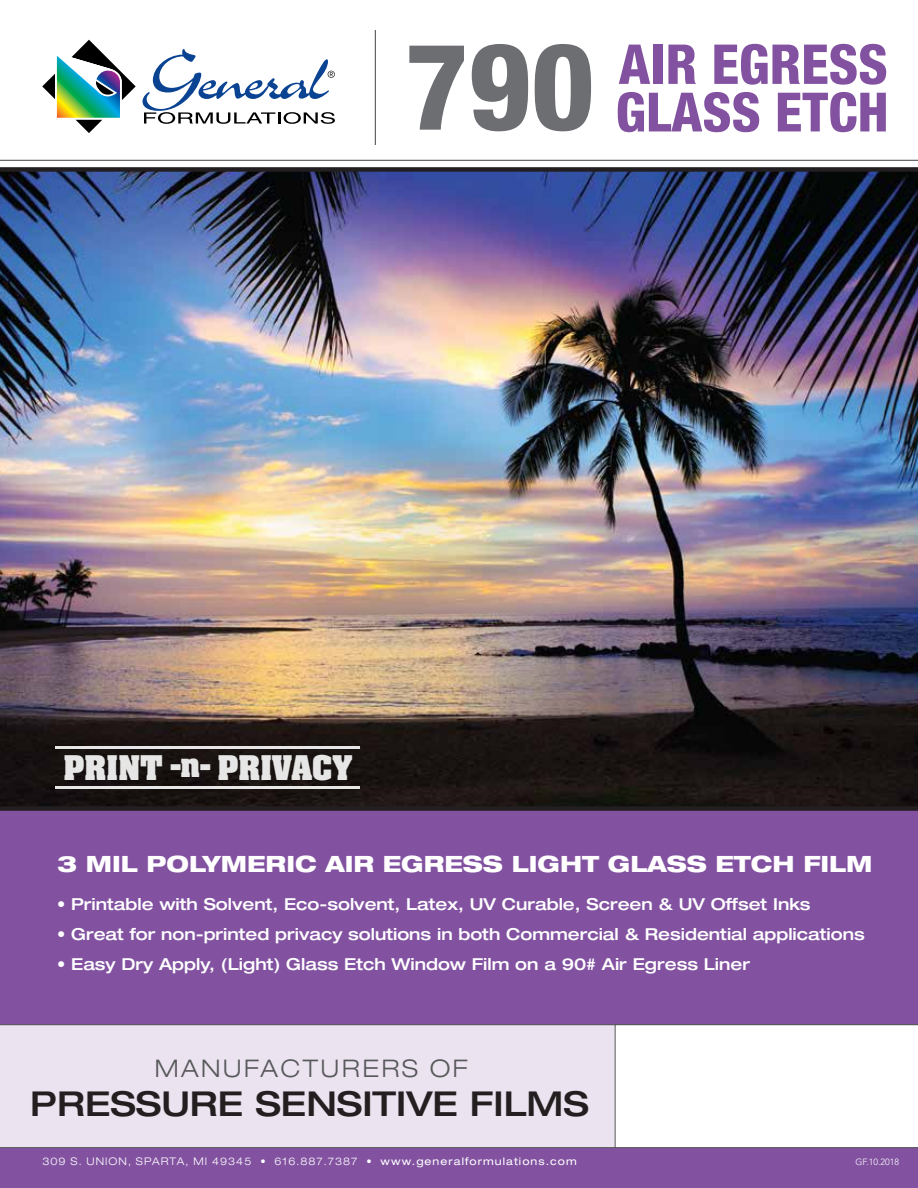
<style>
.page{position:relative;width:918px;height:1188px;background:#fff}
.page>*{position:absolute;margin:0;border:0;box-sizing:border-box;transform-origin:0 0}
.t1{font:800 condensed 55.05px "Helvetica Neue";color:#8252a1}
.t2{font:800 condensed 54.3px "Helvetica Neue";color:#8252a1}
.t3{font:500 expanded 34.35px "Helvetica Neue";color:#231f20}
.t4{font:700 28.95px "Aachen";color:#fff}
.t5{font:300 expanded 24.3px "Helvetica Neue";letter-spacing:.1em;color:#58595b}
.t6{font:800 expanded 22.5px "Helvetica Neue";color:#fff}
.t7{font:500 expanded 16.5px "Helvetica Neue";color:#fff}
.t8{font:300 expanded 10.5px "Helvetica Neue";letter-spacing:.1em;color:#fff}
.t9{font:300 9px "Avenir";color:#fff}
.s1{font-size:121.05px;color:#6d6e71}
.s2{font-weight:400}
</style>
<div class="page">
<div style="left:0;top:807px;width:918px;height:381px;background:#8252a1"></div>
<div style="left:0;top:1024px;width:615px;height:124px;background:#ebe4f0"></div>
<div style="left:615px;top:1024px;width:303px;height:124px;background:#fff"></div>
<svg style="left:42px;top:40px;width:94px;height:93px"></svg>
<svg style="left:143px;top:49px;width:192px;height:75px"></svg>
<hr style="left:0;top:160px;width:918px;height:1px;background:#414042">
<hr style="left:375px;top:30px;width:1px;height:115px;background:#414042">
<img style="left:0;top:167px;width:918px;height:644px">
<hr style="left:55px;top:746px;width:305px;height:3px;background:#fff">
<hr style="left:55px;top:786px;width:305px;height:3px;background:#fff">
<h1 class="t1" style="left:406px;top:30px;width:484px"><span class="s1">790</span> AIR EGRESS</h1>
<h2 class="t2" style="left:616px;top:79px;width:274px">GLASS ETCH</h2>
<h3 class="t4" style="left:64px;top:747px;width:291px">PRINT -n- PRIVACY</h3>
<h3 class="t6" style="left:57px;top:849px;width:817px">3 MIL POLYMERIC AIR EGRESS LIGHT GLASS ETCH FILM</h3>
<p class="t7" style="left:57px;top:894px;width:755px">• Printable with Solvent, Eco-solvent, Latex, UV Curable, Screen &amp; UV Offset Inks</p>
<p class="t7" style="left:57px;top:924px;width:809px">• Great for non-printed privacy solutions in both Commercial &amp; Residential applications</p>
<p class="t7" style="left:57px;top:954px;width:695px">• Easy Dry Apply, (Light) Glass Etch Window Film on a 90# Air Egress Liner</p>
<h3 class="t5" style="left:155px;top:1054px;width:314px">MANUFACTURERS OF</h3>
<h3 class="t3" style="left:30px;top:1082px;width:560px">PRESSURE SENSITIVE FILMS</h3>
<p class="t8" style="left:42px;top:1155px;width:536px">309 S. UNION, SPARTA, MI 49345 • 616.887.7387 • <span class="s2">www.generalformulations.com</span></p>
<p class="t9" style="left:856px;top:1157px;width:45px">GF.10.2018</p>
</div>
